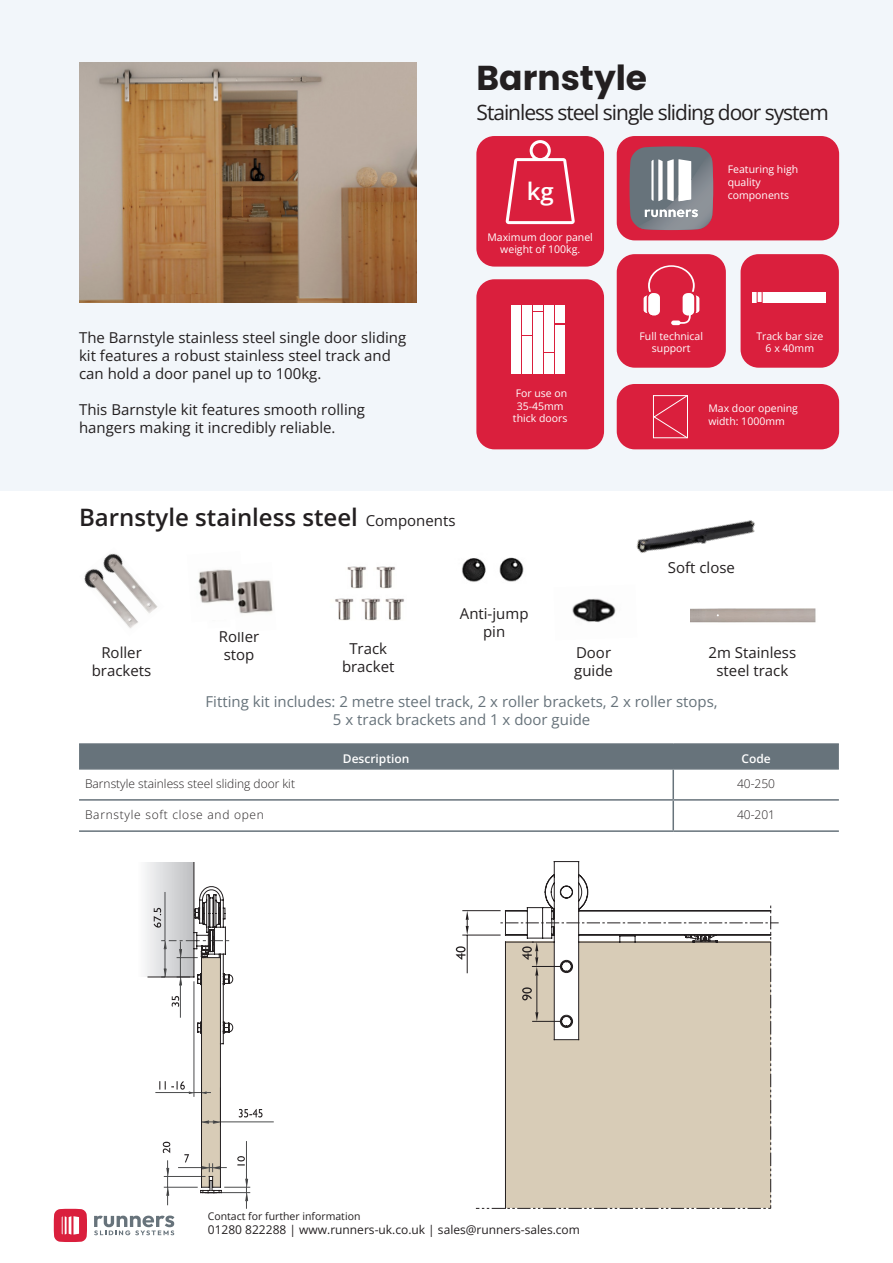
<style>
.page{position:relative;width:893px;height:1263px;background:#fff}
.page>*{position:absolute;margin:0;border:0;box-sizing:border-box;transform-origin:0 0}
.Runners_sales_sheet_main_title{font:700 34.5px "Poppins";color:#231f20}
.t1{font:600 24px "Open Sans";color:#231f20}
.t2{font:600 24px "Open Sans";color:#fff}
.t3{font:21px "Open Sans";letter-spacing:-.05em;color:#231f20}
.t4{font:15px/18px "Open Sans";color:#231f20}
.t5{font:15px "Open Sans";color:#66727a}
.t6{font:12px "Open Sans";color:#231f20}
.t7{font:300 12px "Open Sans";color:#231f20}
.t8{font:300 12px "Open Sans";letter-spacing:.06em;color:#231f20}
.t9{font:600 12px "Open Sans";color:#fff}
.t10{font:10.5px/12.6px "Open Sans";color:#fff}
.t11{font:10.5px "Open Sans";color:#231f20}
.s1{font-weight:400;font-size:15px}
</style>
<div class="page">
<div style="left:0;top:0;width:893px;height:491px;background:#f2f6fa"></div>
<img style="left:590px;top:429px;width:213px;height:194px">
<svg style="left:544px;top:861px;width:45px;height:44px"></svg>
<hr style="left:462px;top:910px;width:39px;height:1px;background:#231f20">
<hr style="left:462px;top:935px;width:39px;height:1px;background:#231f20">
<hr style="left:467px;top:935px;width:1px;height:38px;background:#231f20">
<svg style="left:466px;top:911px;width:3px;height:24px"></svg>
<svg style="left:456px;top:946px;width:9px;height:14px"></svg>
<svg style="left:476px;top:905px;width:303px;height:304px"></svg>
<hr style="left:220px;top:1121px;width:54px;height:1px;background:#4b4c4d">
<svg style="left:145px;top:862px;width:117px;height:347px"></svg>
<img style="left:79px;top:63px;width:337px;height:239px">
<div style="left:476px;top:136px;width:128px;height:131px;background:#da1f3d;border-radius:18px"></div>
<div style="left:617px;top:136px;width:222px;height:104px;background:#da1f3d;border-radius:18px"></div>
<div style="left:476px;top:279px;width:128px;height:170px;background:#da1f3d;border-radius:18px"></div>
<div style="left:617px;top:254px;width:109px;height:114px;background:#da1f3d;border-radius:18px"></div>
<div style="left:741px;top:254px;width:98px;height:114px;background:#da1f3d;border-radius:18px"></div>
<div style="left:617px;top:384px;width:222px;height:65px;background:#da1f3d;border-radius:18px"></div>
<svg style="left:629px;top:146px;width:84px;height:84px;background:#918e95"></svg>
<svg style="left:644px;top:265px;width:55px;height:59px"></svg>
<div style="left:671px;top:320px;width:10px;height:5px;background:#fff;border-radius:2px"></div>
<div style="left:511px;top:305px;width:10px;height:69px;background:#fff"></div>
<div style="left:522px;top:305px;width:10px;height:29px;background:#fff"></div>
<div style="left:522px;top:336px;width:10px;height:38px;background:#fff"></div>
<div style="left:533px;top:312px;width:10px;height:62px;background:#fff"></div>
<div style="left:533px;top:305px;width:10px;height:6px;background:#fff"></div>
<div style="left:544px;top:353px;width:10px;height:21px;background:#fff"></div>
<div style="left:544px;top:305px;width:10px;height:47px;background:#fff"></div>
<div style="left:555px;top:325px;width:10px;height:49px;background:#fff"></div>
<div style="left:555px;top:305px;width:10px;height:18px;background:#fff"></div>
<div style="left:79px;top:745px;width:760px;height:23px;background:#67737b"></div>
<hr style="left:79px;top:743px;width:594px;height:2px;background:#67737b">
<hr style="left:673px;top:743px;width:166px;height:2px;background:#67737b">
<hr style="left:672px;top:745px;width:2px;height:23px;background:#67737b">
<hr style="left:79px;top:768px;width:594px;height:2px;background:#67737b">
<hr style="left:673px;top:768px;width:166px;height:2px;background:#67737b">
<hr style="left:672px;top:770px;width:2px;height:29px;background:#67737b">
<hr style="left:79px;top:799px;width:594px;height:2px;background:#67737b">
<hr style="left:673px;top:799px;width:166px;height:2px;background:#67737b">
<hr style="left:672px;top:801px;width:2px;height:29px;background:#67737b">
<hr style="left:79px;top:830px;width:594px;height:2px;background:#67737b">
<hr style="left:673px;top:830px;width:166px;height:2px;background:#67737b">
<img style="left:84px;top:553px;width:74px;height:76px">
<img style="left:198px;top:569px;width:34px;height:34px">
<img style="left:232px;top:578px;width:41px;height:36px">
<img style="left:462px;top:557px;width:62px;height:25px">
<img style="left:335px;top:588px;width:69px;height:32px">
<img style="left:347px;top:566px;width:19px;height:22px">
<img style="left:376px;top:566px;width:19px;height:22px">
<img style="left:572px;top:585px;width:65px;height:38px">
<img style="left:691px;top:608px;width:125px;height:15px">
<svg style="left:653px;top:395px;width:35px;height:44px"></svg>
<div style="left:752px;top:292px;width:73px;height:10px;background:#fff"></div>
<svg style="left:757px;top:292px;width:5px;height:10px"></svg>
<svg style="left:54px;top:1209px;width:33px;height:33px"></svg>
<svg style="left:94px;top:1215px;width:80px;height:20px"></svg>
<svg style="left:506px;top:140px;width:69px;height:84px"></svg>
<p class="Runners_sales_sheet_main_title" style="left:476px;top:58px;width:172px">Barnstyle</p>
<p class="t3" style="left:476px;top:98px;width:354px">Stainless steel single sliding door system</p>
<p class="t2" style="left:527px;top:175px;width:29px">kg</p>
<p class="t10" style="left:487px;top:230px;width:107px;text-align:center">Maximum door panel weight of 100kg.</p>
<p class="t10" style="left:728px;top:163px;width:72px">Featuring high quality</p>
<p class="t10" style="left:728px;top:188px;width:63px">components</p>
<p class="t4" style="left:79px;top:328px;width:329px">The Barnstyle stainless steel single door sliding kit features a robust stainless steel track and can hold a door panel up to 100kg.</p>
<p class="t4" style="left:79px;top:400px;width:288px">This Barnstyle kit features smooth rolling</p>
<p class="t4" style="left:79px;top:418px;width:258px">hangers making it incredibly reliable.</p>
<p class="t10" style="left:516px;top:387px;width:53px">For use on</p>
<p class="t10" style="left:517px;top:399px;width:48px">35-45mm</p>
<p class="t10" style="left:513px;top:412px;width:56px">thick doors</p>
<p class="t10" style="left:639px;top:329px;width:65px">Full technical</p>
<p class="t10" style="left:652px;top:342px;width:40px">support</p>
<p class="t10" style="left:756px;top:329px;width:68px">Track bar size</p>
<p class="t10" style="left:766px;top:342px;width:50px">6 x 40mm</p>
<p class="t10" style="left:708px;top:402px;width:91px">Max door opening width: 1000mm</p>
<p class="t1" style="left:79px;top:501px;width:378px">Barnstyle stainless steel <span class="s1">Components</span></p>
<p class="t4" style="left:92px;top:643px;width:61px;text-align:center">Roller brackets</p>
<p class="t4" style="left:219px;top:627px;width:42px">Roller</p>
<p class="t4" style="left:224px;top:645px;width:32px">stop</p>
<p class="t4" style="left:349px;top:639px;width:39px">Track</p>
<p class="t4" style="left:342px;top:657px;width:54px">bracket</p>
<p class="t4" style="left:460px;top:604px;width:70px">Anti-jump</p>
<p class="t4" style="left:483px;top:622px;width:24px">pin</p>
<p class="t4" style="left:576px;top:643px;width:37px">Door</p>
<p class="t4" style="left:574px;top:661px;width:40px">guide</p>
<p class="t4" style="left:668px;top:558px;width:69px">Soft close</p>
<p class="t4" style="left:708px;top:643px;width:89px">2m Stainless</p>
<p class="t4" style="left:716px;top:661px;width:73px">steel track</p>
<p class="t5" style="left:206px;top:691px;width:514px">Fitting kit includes: 2 metre steel track, 2 x roller brackets, 2 x roller stops,</p>
<p class="t5" style="left:333px;top:709px;width:259px">5 x track brackets and 1 x door guide</p>
<p class="t9" style="left:343px;top:750px;width:68px">Description</p>
<p class="t9" style="left:741px;top:750px;width:31px">Code</p>
<p class="t7" style="left:85px;top:775px;width:211px">Barnstyle stainless steel sliding door kit</p>
<p class="t7" style="left:737px;top:775px;width:40px">40-250</p>
<p class="t8" style="left:85px;top:806px;width:180px">Barnstyle soft close and open</p>
<p class="t7" style="left:737px;top:806px;width:40px">40-201</p>
<p class="t11" style="left:208px;top:1209px;width:154px">Contact for further information</p>
<p class="t6" style="left:208px;top:1222px;width:374px">01280 822288 | www.runners-uk.co.uk | sales@runners-sales.com</p>
</div>
